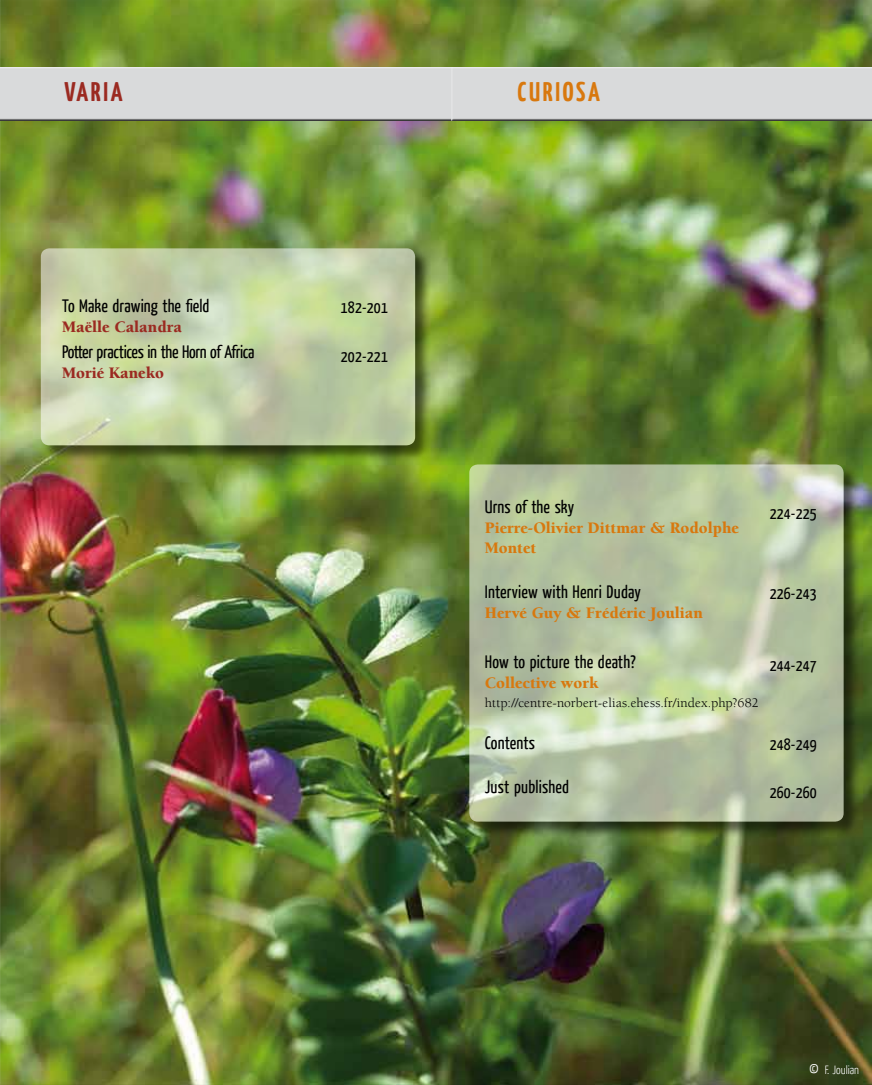
<style>
.page{position:relative;width:872px;height:1085px;background:#fff}
.page>*{position:absolute;margin:0;border:0;box-sizing:border-box;transform-origin:0 0}
.t1{font:700 27px "Yanone Kaffeesatz";letter-spacing:.1em;color:#d8780e}
.t2{font:700 27px "Yanone Kaffeesatz";letter-spacing:.1em;color:#9b2a21}
.t3{font:18px "Yanone Kaffeesatz";letter-spacing:.005em;color:#000}
.t4{font:18px "Yanone Kaffeesatz";letter-spacing:-.02em;color:#000}
.t5{font:900 16.5px/19.8px "Berkeley";color:#d8780e}
.t6{font:16.5px "Yanone Kaffeesatz";letter-spacing:.01em;color:#000}
.t7{font:900 16.5px "Berkeley";color:#9b2a21}
.t8{font:13.5px "Berkeley";letter-spacing:.01em;color:#000}
.t9{font:300 12px "Yanone Kaffeesatz";color:#fff}
.s1{font-size:21px}
</style>
<div class="page">
<div style="left:0;top:0;width:872px;height:1084px;background:#000;opacity:.75"></div>
<img style="left:469px;top:464px;width:391px;height:374px">
<svg style="left:469px;top:464px;width:374px;height:357px"></svg>
<div style="left:0;top:66px;width:456px;height:56px;background:#000;opacity:.75"></div>
<div style="left:451px;top:66px;width:421px;height:56px;background:#000;opacity:.75"></div>
<svg style="left:41px;top:248px;width:390px;height:214px"></svg>
<svg style="left:41px;top:248px;width:374px;height:197px"></svg>
<h1 class="t2" style="left:64px;top:74px;width:60px">VARIA</h1>
<h1 class="t1" style="left:517px;top:74px;width:84px">CURIOSA</h1>
<p class="t3" style="left:62px;top:294px;width:149px">To Make drawing the field</p>
<p class="t7" style="left:62px;top:318px;width:122px">Maëlle Calandra</p>
<p class="t4" style="left:62px;top:340px;width:194px">Potter practices in the Horn of Africa</p>
<p class="t7" style="left:62px;top:364px;width:103px">Morié Kaneko</p>
<p class="t6" style="left:341px;top:297px;width:48px">182-201</p>
<p class="t6" style="left:341px;top:345px;width:48px">202-221</p>
<p class="t3" style="left:485px;top:495px;width:91px">Urns of the sky</p>
<p class="t5" style="left:485px;top:518px;width:256px">Pierre-Olivier Dittmar &amp; Rodolphe<br>Montet</p>
<p class="t3" style="left:485px;top:580px;width:158px">Interview with Henri Duday</p>
<p class="t5" style="left:485px;top:603px;width:219px">Hervé Guy &amp; Frédéric Joulian</p>
<p class="t3" style="left:485px;top:650px;width:152px">How to picture the death?</p>
<p class="t5" style="left:485px;top:673px;width:115px">Collective work</p>
<p class="t8" style="left:485px;top:695px;width:275px">http://centre-norbert-elias.ehess.fr/index.php?682</p>
<p class="t6" style="left:769px;top:502px;width:48px">224-225</p>
<p class="t6" style="left:769px;top:583px;width:48px">226-243</p>
<p class="t6" style="left:769px;top:654px;width:48px">244-247</p>
<p class="t3" style="left:485px;top:731px;width:52px">Contents</p>
<p class="t3" style="left:485px;top:774px;width:86px">Just published</p>
<p class="t6" style="left:769px;top:782px;width:48px">260-260</p>
<p class="t6" style="left:769px;top:733px;width:48px">248-249</p>
<p class="t9" style="left:809px;top:1062px;width:51px"><span class="s1">©</span> F. Joulian</p>
</div>
